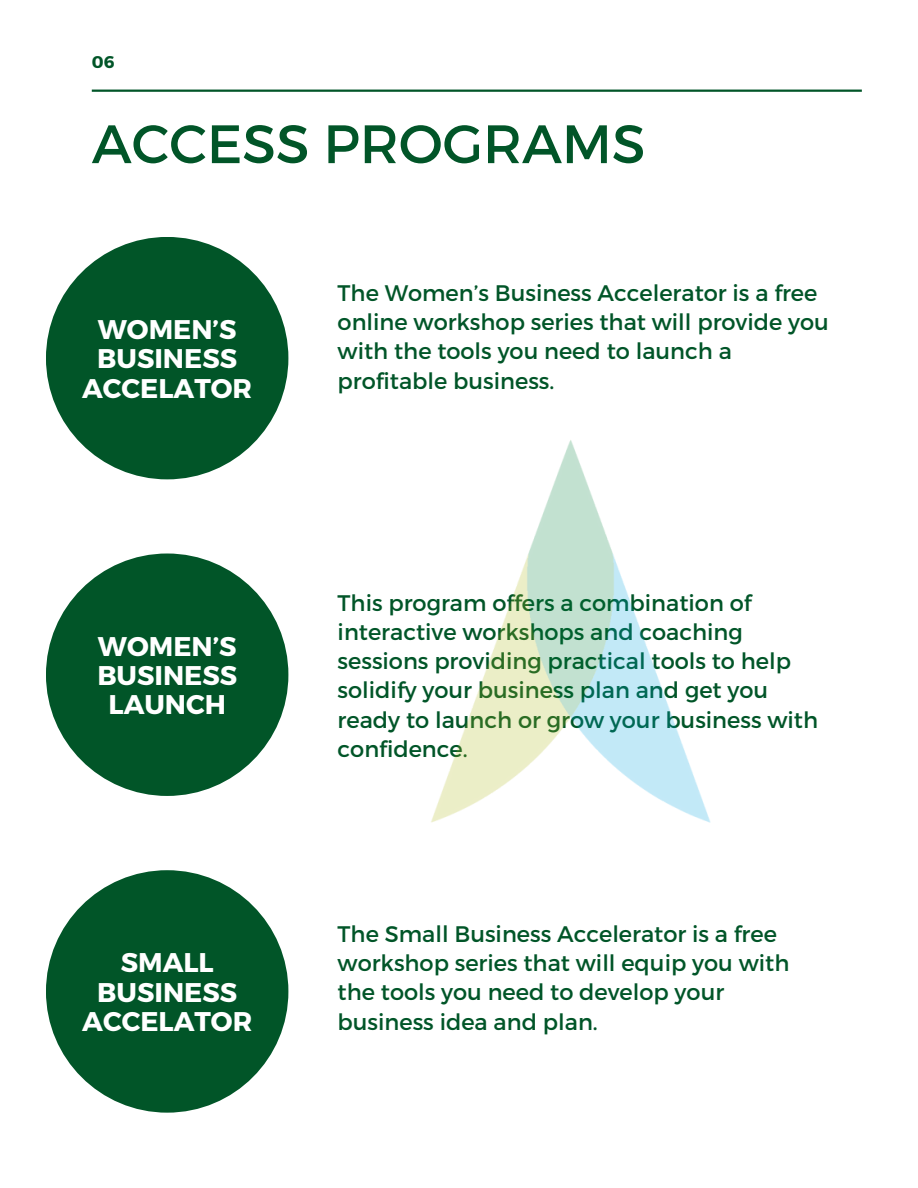
<style>
.page{position:relative;width:918px;height:1188px;background:#fff}
.page>*{position:absolute;margin:0;border:0;box-sizing:border-box;transform-origin:0 0}
.t1{font:54px "Montserrat";color:#015528}
.t2{font:700 27px/29.2px "Montserrat";color:#fff;text-align:center}
.t3{font:22.5px/29.2px "Montserrat";color:#015528}
.t4{font:700 16.95px "Montserrat";color:#015528}
</style>
<div class="page">
<hr style="left:92px;top:90px;width:770px;height:2px;background:#015528">
<div style="left:46px;top:237px;width:242px;height:242px;background:#015528;border-radius:50%"></div>
<div style="left:46px;top:870px;width:242px;height:243px;background:#015528;border-radius:50%"></div>
<div style="left:46px;top:554px;width:242px;height:242px;background:#015528;border-radius:50%"></div>
<img style="left:284px;top:326px;width:427px;height:676px">
<h2 class="t4" style="left:92px;top:51px;width:24px">06</h2>
<p class="t1" style="left:92px;top:109px;width:555px">ACCESS PROGRAMS</p>
<p class="t2" style="left:82px;top:313px;width:171px">WOMEN’S<br>BUSINESS<br>ACCELATOR</p>
<h1 class="t2" style="left:97px;top:630px;width:141px">WOMEN’S<br>BUSINESS<br>LAUNCH</h1>
<p class="t2" style="left:82px;top:947px;width:172px">SMALL<br>BUSINESS<br>ACCELATOR</p>
<p class="t3" style="left:338px;top:277px;width:493px">The Women’s Business Accelerator is a free online workshop series that will provide you with the tools you need to launch a profitable business.</p>
<p class="t3" style="left:338px;top:587px;width:482px">This program offers a combination of interactive workshops and coaching sessions providing practical tools to help solidify your business plan and get you ready to launch or grow your business with confidence.</p>
<h2 class="t3" style="left:338px;top:918px;width:453px">The Small Business Accelerator is a free workshop series that will equip you with the tools you need to develop your business idea and plan.</h2>
</div>
